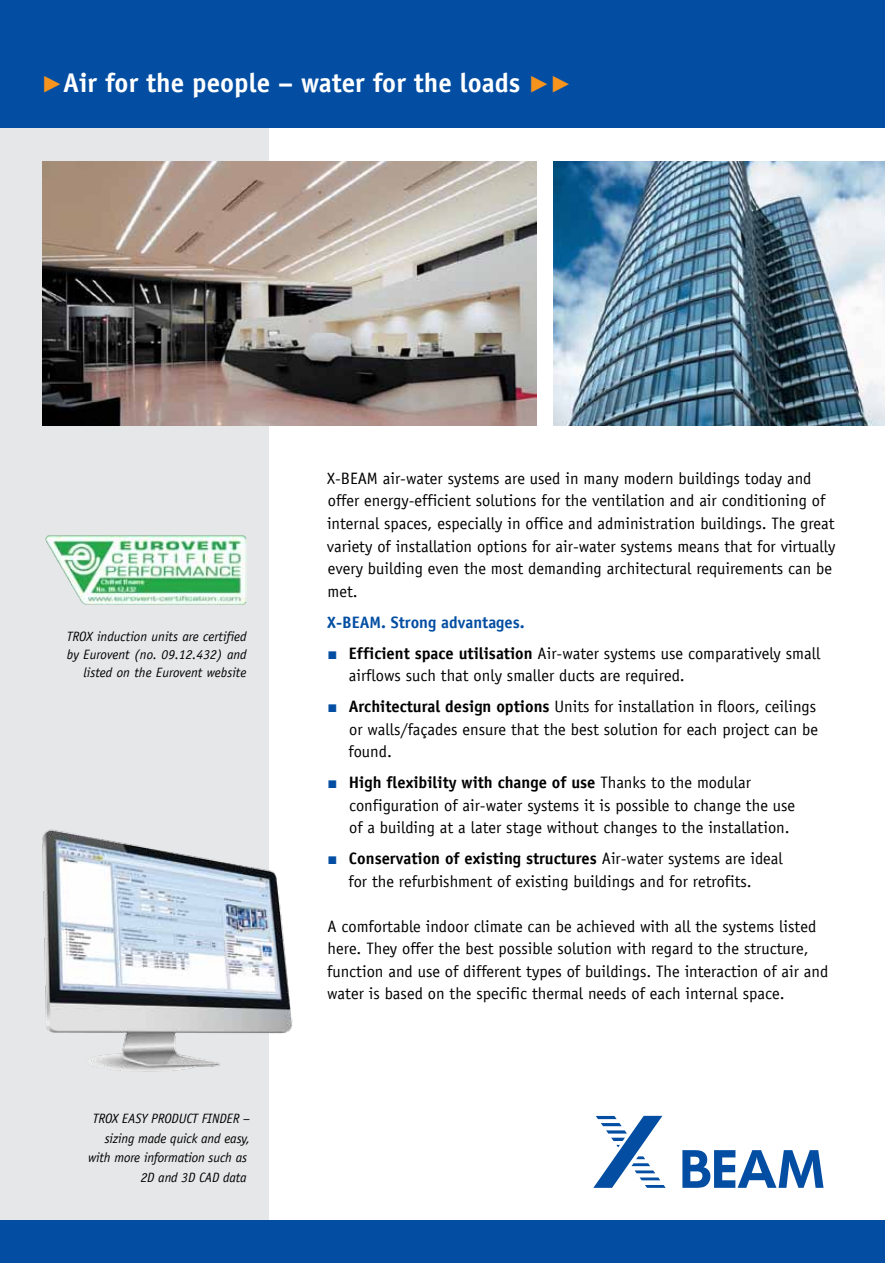
<style>
.page{position:relative;width:885px;height:1263px;background:#fff}
.page>*{position:absolute;margin:0;border:0;box-sizing:border-box;transform-origin:0 0}
.t1{font:600 53.4px "Futura BQ";color:#034ea2}
.t2{font:700 27px "TROX Officina Sans";color:#fff}
.t3{font:16.5px/22.5px "TROX Officina Sans";color:#000}
.t4{font:700 16.5px "TROX Officina Sans";color:#034ea2}
.t5{font:italic 13.5px/19.5px "TROX Officina Sans";letter-spacing:-.01em;color:#000;text-align:right}
.s1{font-family:"TROX Helvetica";font-weight:400;color:#f7941e}
.s2{font-family:"Arial";font-weight:700;color:#034ea2}
.s3{font-weight:700}
</style>
<div class="page">
<div style="left:0;top:0;width:268px;height:1263px;background:#e6e7e8"></div>
<div style="left:0;top:0;width:884px;height:128px;background:#034ea2"></div>
<div style="left:0;top:1220px;width:884px;height:43px;background:#034ea2"></div>
<img style="left:43px;top:162px;width:493px;height:263px">
<img style="left:553px;top:162px;width:331px;height:263px">
<img style="left:46px;top:536px;width:201px;height:68px">
<img style="left:42px;top:795px;width:251px;height:332px">
<svg style="left:593px;top:1116px;width:72px;height:72px"></svg>
<h2 class="t2" style="left:41px;top:66px;width:532px"><span class="s1">▶</span>Air for the people – water for the loads <span class="s1">▶▶</span></h2>
<p class="t5" style="left:67px;top:628px;width:181px;line-height:18px">TROX induction units are certified by Eurovent (no. 09.12.432) and listed on the Eurovent website</p>
<p class="t5" style="left:88px;top:1109px;width:163px">TROX EASY PRODUCT FINDER – sizing made quick and easy, with more information such as<br>2D and 3D CAD data</p>
<p class="t3" style="left:327px;top:467px;width:510px">X-BEAM air-water systems are used in many modern buildings today and offer energy-efficient solutions for the ventilation and air conditioning of internal spaces, especially in office and administration buildings. The great variety of installation options for air-water systems means that for virtually every building even the most demanding architectural requirements can be met.</p>
<p class="t4" style="left:327px;top:612px;width:199px">X-BEAM. Strong advantages.</p>
<p class="t3" style="left:349px;top:642px;width:473px;text-indent:-21px"><span class="s2">■</span> <span class="s3">Efficient space utilisation</span> Air-water systems use comparatively small airflows such that only smaller ducts are required.</p>
<p class="t3" style="left:348px;top:695px;width:471px;text-align:justify;text-indent:-21px"><span class="s2">■</span> <span class="s3">Architectural design options</span> Units for installation in floors, ceilings or walls/façades ensure that the best solution for each project can be found.</p>
<p class="t3" style="left:349px;top:771px;width:447px;text-indent:-22px"><span class="s2">■</span> <span class="s3">High flexibility with change of use</span> Thanks to the modular configuration of air-water systems it is possible to change the use of a building at a later stage without changes to the installation.</p>
<p class="t3" style="left:348px;top:847px;width:436px;text-indent:-21px"><span class="s2">■</span> <span class="s3">Conservation of existing structures</span> Air-water systems are ideal for the refurbishment of existing buildings and for retrofits.</p>
<p class="t3" style="left:327px;top:915px;width:502px">A comfortable indoor climate can be achieved with all the systems listed here. They offer the best possible solution with regard to the structure, function and use of different types of buildings. The interaction of air and water is based on the specific thermal needs of each internal space.</p>
<h1 class="t1" style="left:679px;top:1138px;width:148px">BEAM</h1>
</div>
